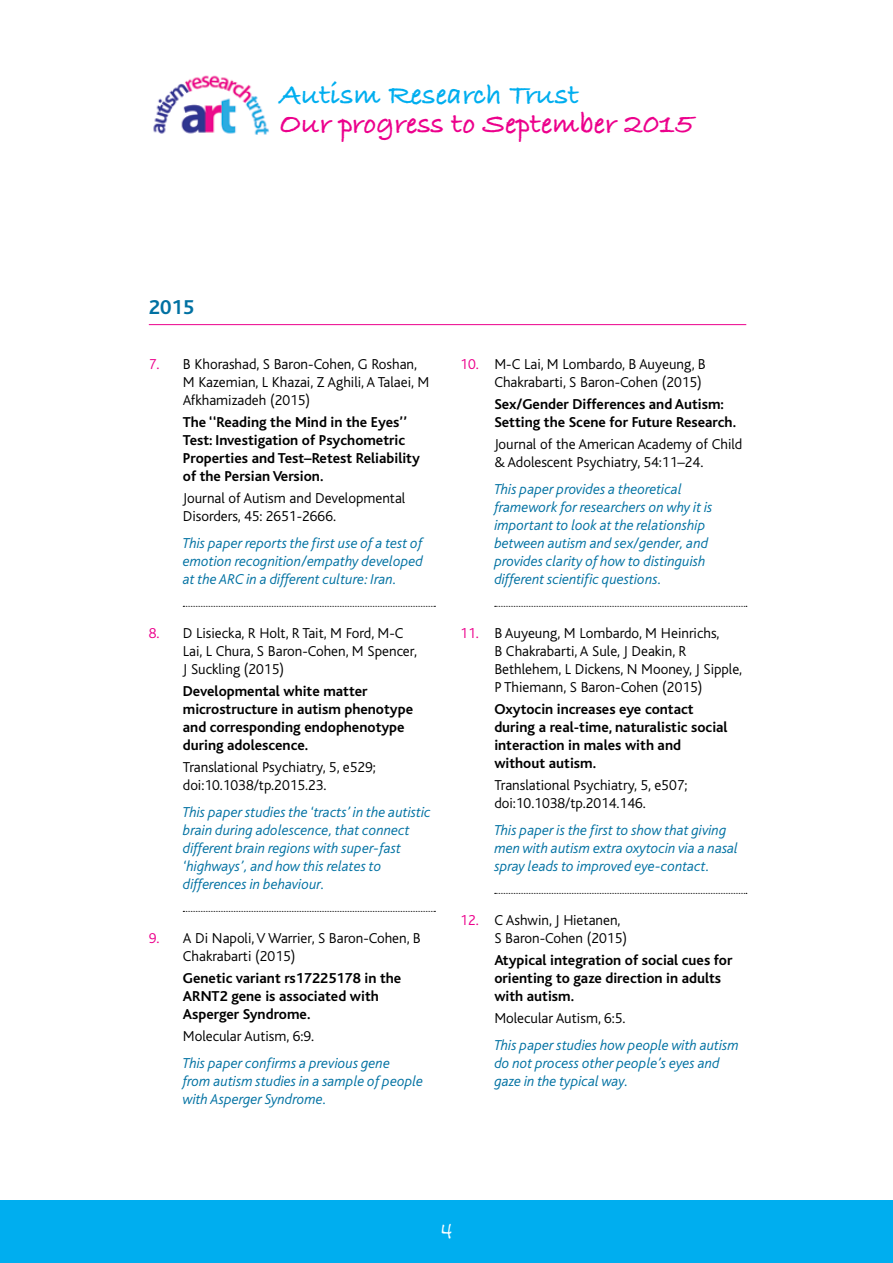
<style>
.page{position:relative;width:893px;height:1263px;background:#fff}
.page>*{position:absolute;margin:0;border:0;box-sizing:border-box;transform-origin:0 0}
.t1{font:700 30px "Bradley Hand ITC";color:#ec008c}
.t2{font:700 30px "Bradley Hand ITC";color:#00aeef}
.t3{font:27px "Rabiohead";color:#fff}
.t4{font:700 21px "Bliss";color:#0071a2}
.t5{font:italic 300 15px/18px "Bliss";color:#0071a2}
.t6{font:300 15px/18px "Bliss";color:#000}
.t7{font:700 15px/18px "Bliss";color:#000}
.s1{color:#ec008c}
</style>
<div class="page">
<div style="left:0;top:1200px;width:893px;height:63px;background:#00aeef"></div>
<svg style="left:183px;top:606px;width:252px;height:1px"></svg>
<svg style="left:183px;top:911px;width:252px;height:1px"></svg>
<svg style="left:495px;top:606px;width:252px;height:1px"></svg>
<svg style="left:495px;top:893px;width:252px;height:1px"></svg>
<hr style="left:149px;top:324px;width:597px;height:1px;background:#ec008c">
<img style="left:153px;top:75px;width:116px;height:60px">
<h3 class="t4" style="left:149px;top:296px;width:47px">2015</h3>
<h1 class="t2" style="left:280px;top:78px;width:301px">Autism Research Trust</h1>
<h1 class="t1" style="left:280px;top:106px;width:416px">Our progress to September 2015</h1>
<p class="t6" style="left:183px;top:355px;width:248px;text-indent:-34px"><span class="s1">7.</span> B Khorashad, S Baron-Cohen, G Roshan,<br>M Kazemian, L Khazai, Z Aghili, A Talaei, M<br>Afkhamizadeh (2015)</p>
<p class="t7" style="left:183px;top:413px;width:239px">The ‘‘Reading the Mind in the Eyes’’ Test: Investigation of Psychometric Properties and Test–Retest Reliability of the Persian Version.</p>
<p class="t6" style="left:183px;top:489px;width:224px">Journal of Autism and Developmental<br>Disorders, 45: 2651-2666.</p>
<p class="t5" style="left:183px;top:534px;width:242px;text-align:justify">This paper reports the first use of a test of emotion recognition/empathy developed at the ARC in a different culture: Iran.</p>
<p class="t6" style="left:183px;top:624px;width:236px;text-indent:-34px"><span class="s1">8.</span> D Lisiecka, R Holt, R Tait, M Ford, M-C<br>Lai, L Chura, S Baron-Cohen, M Spencer,<br>J Suckling (2015)</p>
<p class="t7" style="left:183px;top:682px;width:232px">Developmental white matter microstructure in autism phenotype and corresponding endophenotype during adolescence.</p>
<p class="t6" style="left:183px;top:758px;width:195px">Translational Psychiatry, 5, e529; doi:10.1038/tp.2015.23.</p>
<p class="t5" style="left:183px;top:803px;width:249px">This paper studies the ‘tracts’ in the autistic brain during adolescence, that connect different brain regions with super-fast ‘highways’, and how this relates to differences in behaviour.</p>
<p class="t6" style="left:183px;top:929px;width:239px;text-indent:-34px"><span class="s1">9.</span> A Di Napoli, V Warrier, S Baron-Cohen, B<br>Chakrabarti (2015)</p>
<p class="t7" style="left:183px;top:969px;width:220px">Genetic variant rs17225178 in the<br>ARNT2 gene is associated with<br>Asperger Syndrome.</p>
<p class="t6" style="left:183px;top:1027px;width:133px">Molecular Autism, 6:9.</p>
<p class="t5" style="left:183px;top:1054px;width:242px">This paper confirms a previous gene<br>from autism studies in a sample of people with Asperger Syndrome.</p>
<p class="t6" style="left:460px;top:355px;width:247px;text-align:right"><span class="s1">10.</span> M-C Lai, M Lombardo, B Auyeung, B<br>Chakrabarti, S Baron-Cohen (2015)</p>
<p class="t7" style="left:494px;top:395px;width:243px">Sex/Gender Differences and Autism:<br>Setting the Scene for Future Research.</p>
<p class="t6" style="left:494px;top:435px;width:250px">Journal of the American Academy of Child &amp; Adolescent Psychiatry, 54:11–24.</p>
<p class="t5" style="left:494px;top:480px;width:220px">This paper provides a theoretical framework for researchers on why it is important to look at the relationship between autism and sex/gender, and provides clarity of how to distinguish different scientific questions.</p>
<p class="t6" style="left:494px;top:624px;width:249px;text-indent:-34px"><span class="s1">11.</span> B Auyeung, M Lombardo, M Heinrichs,<br>B Chakrabarti, A Sule, J Deakin, R Bethlehem, L Dickens, N Mooney, J Sipple, P Thiemann, S Baron-Cohen (2015)</p>
<p class="t7" style="left:494px;top:700px;width:235px">Oxytocin increases eye contact during a real-time, naturalistic social interaction in males with and without autism.</p>
<p class="t6" style="left:494px;top:776px;width:195px">Translational Psychiatry, 5, e507; doi:10.1038/tp.2014.146.</p>
<p class="t5" style="left:494px;top:821px;width:245px">This paper is the first to show that giving men with autism extra oxytocin via a nasal spray leads to improved eye-contact.</p>
<p class="t6" style="left:494px;top:911px;width:134px;text-indent:-34px"><span class="s1">12.</span> C Ashwin, J Hietanen,<br>S Baron-Cohen (2015)</p>
<p class="t7" style="left:494px;top:951px;width:240px">Atypical integration of social cues for orienting to gaze direction in adults with autism.</p>
<p class="t6" style="left:494px;top:1009px;width:133px">Molecular Autism, 6:5.</p>
<p class="t5" style="left:494px;top:1036px;width:246px">This paper studies how people with autism do not process other people’s eyes and gaze in the typical way.</p>
<h2 class="t3" style="left:441px;top:1213px;width:13px">4</h2>
</div>
